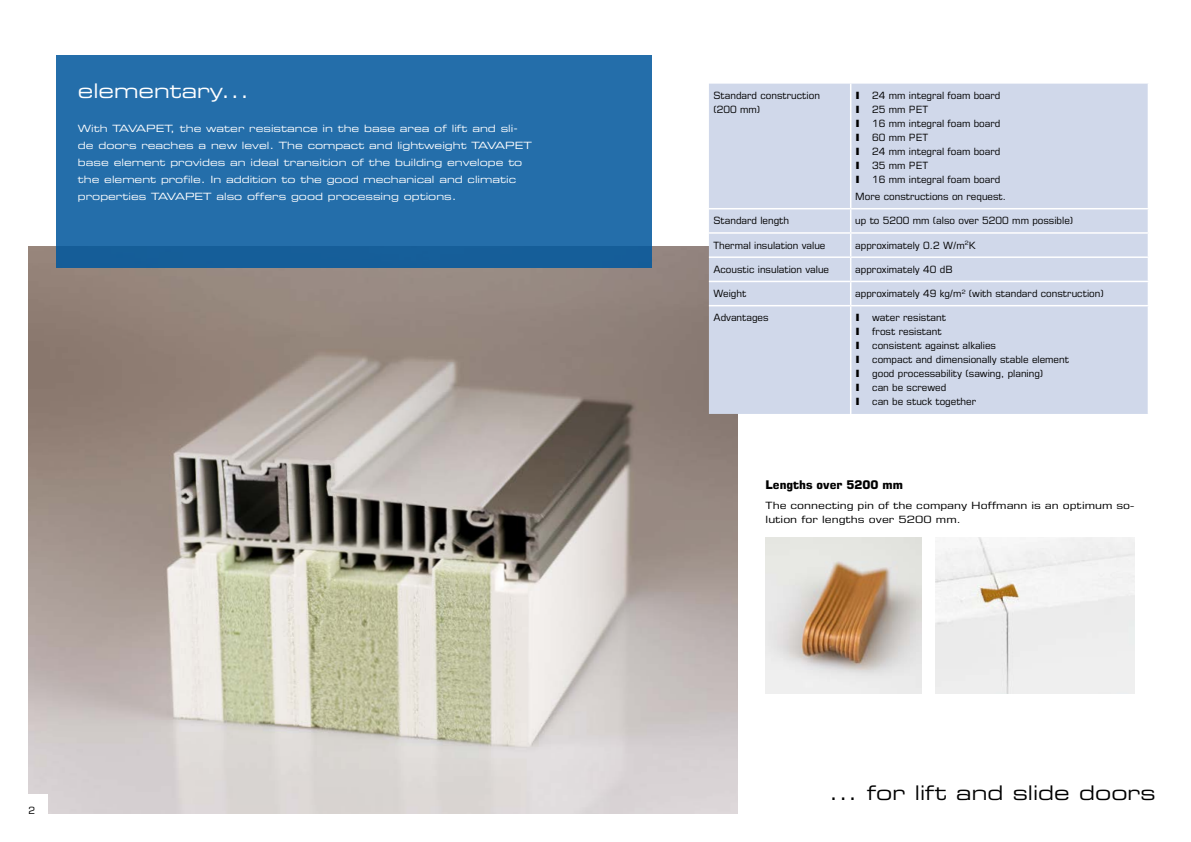
<style>
.page{position:relative;width:1191px;height:842px;background:#fff}
.page>*{position:absolute;margin:0;border:0;box-sizing:border-box;transform-origin:0 0}
.t1{font:20px "Eurostile LT Std Ex 2";color:#000}
.t2{font:20px "Eurostile LT Std Ex 2";color:#fff}
.t3{font:700 12px "Eurostile LT Std";color:#000}
.t4{font:10px/14px "Eurostile LT Std";color:#000}
.t5{font:10px/17px "Eurostile LT Std Ex 2";color:#fff}
.t6{font:10px/14px "Eurostile LT Std";color:#000;scale:1.24 1}
.s1{font-family:"MS Mincho"}
</style>
<div class="page">
<img style="left:28px;top:247px;width:709px;height:567px">
<div style="left:935px;top:537px;width:199px;height:156px;background:#efefef"></div>
<img style="left:765px;top:537px;width:156px;height:156px">
<div style="left:57px;top:55px;width:595px;height:213px;background:linear-gradient(to bottom,#2671ad,#1f68a4)"></div>
<div style="left:709px;top:84px;width:438px;height:330px;background:#d0d8ea"></div>
<hr style="left:709px;top:305px;width:141px;height:1px;background:#fff">
<hr style="left:850px;top:305px;width:299px;height:1px;background:#fff">
<hr style="left:850px;top:84px;width:1px;height:124px;background:#fff">
<hr style="left:709px;top:208px;width:141px;height:1px;background:#fff">
<hr style="left:850px;top:208px;width:299px;height:1px;background:#fff">
<hr style="left:709px;top:232px;width:141px;height:2px;background:#fff">
<hr style="left:850px;top:232px;width:299px;height:2px;background:#fff">
<hr style="left:709px;top:256px;width:141px;height:2px;background:#fff">
<hr style="left:850px;top:256px;width:299px;height:2px;background:#fff">
<hr style="left:709px;top:281px;width:141px;height:1px;background:#fff">
<hr style="left:850px;top:281px;width:299px;height:1px;background:#fff">
<svg style="left:850px;top:209px;width:1px;height:96px"></svg>
<hr style="left:850px;top:306px;width:1px;height:108px;background:#fff">
<div style="left:26px;top:794px;width:22px;height:22px;background:#fff"></div>
<h1 class="t2" style="left:78px;top:77px;width:173px">elementary...</h1>
<p class="t5" style="left:78px;top:120px;width:455px">With TAVAPET, the water resistance in the base area of lift and sli&shy;de doors reaches a new level. The compact and lightweight TAVAPET base element provides an ideal transition of the building envelope to the element profile. In addition to the good mechanical and climatic properties TAVAPET also offers good processing options.</p>
<p class="t4" style="left:28px;top:803px;width:8px">2</p>
<p class="t4" style="left:713px;top:89px;width:108px">Standard construction (200 mm)</p>
<p class="t4" style="left:855px;top:89px;width:147px"><span class="s1">▮</span> 24 mm integral foam board <span class="s1">▮</span> 25 mm PET<br><span class="s1">▮</span> 16 mm integral foam board <span class="s1">▮</span> 60 mm PET<br><span class="s1">▮</span> 24 mm integral foam board <span class="s1">▮</span> 35 mm PET<br><span class="s1">▮</span> 16 mm integral foam board</p>
<p class="t4" style="left:855px;top:190px;width:152px">More constructions on request.</p>
<p class="t4" style="left:713px;top:214px;width:77px">Standard length</p>
<p class="t4" style="left:855px;top:214px;width:219px">up to 5200 mm (also over 5200 mm possible)</p>
<p class="t4" style="left:713px;top:238px;width:114px">Thermal insulation value</p>
<p class="t4" style="left:855px;top:238px;width:122px">approximately 0.2 W/m<sup>2</sup>K</p>
<p class="t4" style="left:713px;top:262px;width:117px">Acoustic insulation value</p>
<p class="t4" style="left:855px;top:262px;width:99px">approximately 40 dB</p>
<p class="t4" style="left:713px;top:286px;width:34px">Weight</p>
<p class="t4" style="left:855px;top:286px;width:250px">approximately 49 kg/m<sup>2</sup> (with standard construction)</p>
<p class="t4" style="left:713px;top:311px;width:57px">Advantages</p>
<p class="t4" style="left:855px;top:311px;width:215px"><span class="s1">▮</span> water resistant<br><span class="s1">▮</span> frost resistant<br><span class="s1">▮</span> consistent against alkalies<br><span class="s1">▮</span> compact and dimensionally stable element <span class="s1">▮</span> good processability (sawing, planing)<br><span class="s1">▮</span> can be screwed<br><span class="s1">▮</span> can be stuck together</p>
<p class="t3" style="left:765px;top:477px;width:139px">Lengths over 5200 mm</p>
<p class="t6" style="left:765px;top:498px;width:299px">The connecting pin of the company Hoffmann is an optimum so&shy;lution for lengths over 5200 mm.</p>
<h1 class="t1" style="left:828px;top:779px;width:328px">... for lift and slide doors</h1>
</div>
